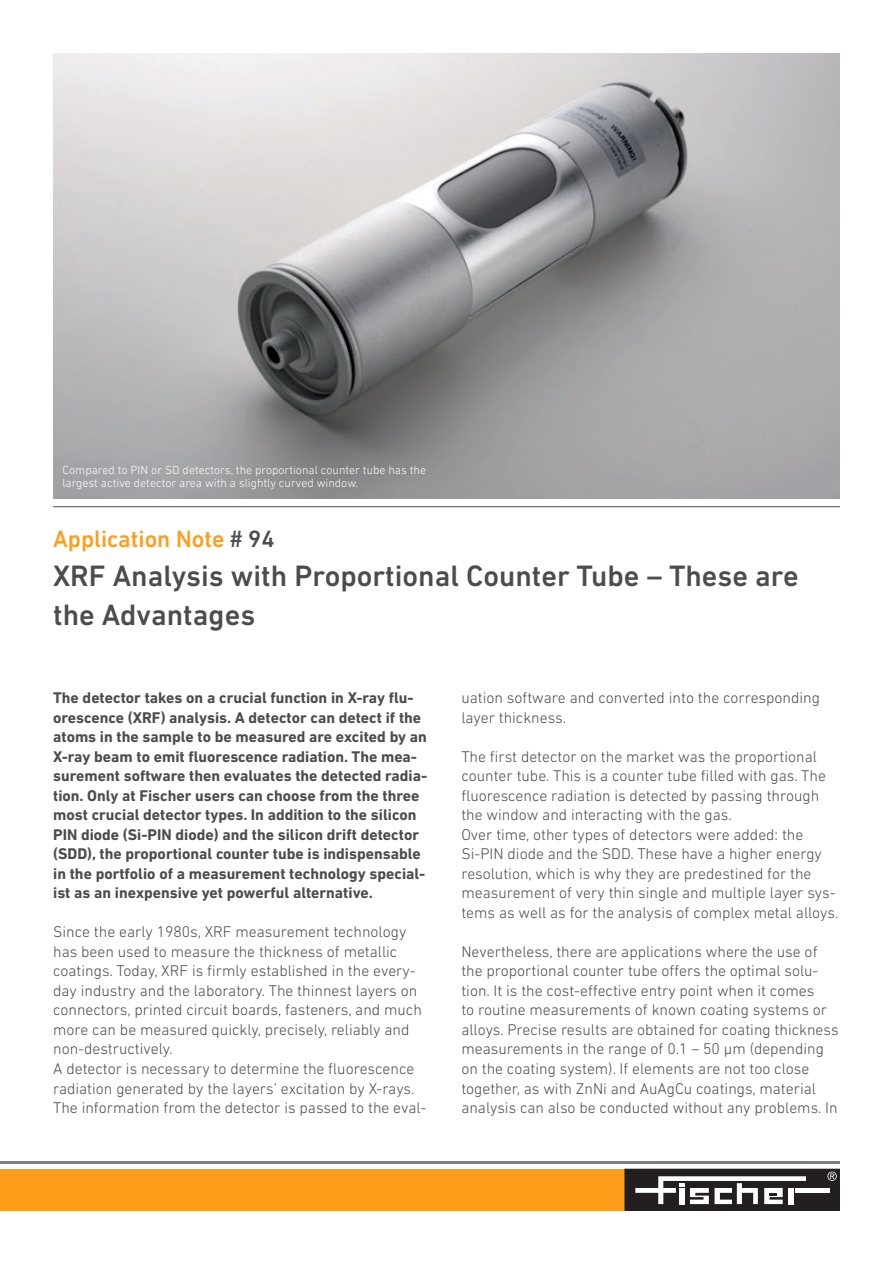
<style>
.page{position:relative;width:893px;height:1263px;background:#fff}
.page>*{position:absolute;margin:0;border:0;box-sizing:border-box;transform-origin:0 0}
.HL-Ebene_2_Grau{font:500 30px/39px "DIN Next LT Pro";color:#4b4c4d}
.HL-Ebene_2_Grau-2{font:500 24px "DIN Next LT Pro";color:#ff9d1b}
.Bulletaufzählung{font:300 15.75px/19.5px "DIN Next LT Pro";color:#4b4c4d}
.Bulletaufzählung-2{font:700 15.75px/19.5px "DIN Next LT Pro";color:#4b4c4d}
.t1{font:300 12px/13.5px "DIN Next LT Pro";color:#fff}
.s1{color:#4b4c4d}
</style>
<div class="page">
<div style="left:0;top:1169px;width:624px;height:41px;background:#ff9d1b"></div>
<hr style="left:0;top:1161px;width:840px;height:3px;background:#7c7e81">
<svg style="left:624px;top:1169px;width:216px;height:41px"></svg>
<hr style="left:53px;top:506px;width:787px;height:1px;background:#4b4c4d">
<img style="left:53px;top:53px;width:787px;height:445px">
<p class="t1" style="left:62px;top:463px;width:365px">Compared to PIN or SD detectors, the proportional counter tube has the largest active detector area with a slightly curved window.</p>
<p class="HL-Ebene_2_Grau-2" style="left:53px;top:525px;width:223px">Application Note <span class="s1"># 94</span></p>
<p class="HL-Ebene_2_Grau" style="left:53px;top:556px;width:747px">XRF Analysis with Proportional Counter Tube – These are the Advantages</p>
<p class="Bulletaufzählung-2" style="left:53px;top:688px;width:376px">The detector takes on a crucial function in X-ray flu&shy;orescence (XRF) analysis. A detector can detect if the atoms in the sample to be measured are excited by an X-ray beam to emit fluorescence radiation. The mea&shy;surement software then evaluates the detected radia&shy;tion. Only at Fischer users can choose from the three most crucial detector types. In addition to the silicon PIN diode (Si-PIN diode) and the silicon drift detector (SDD), the proportional counter tube is indispensable in the portfolio of a measurement technology special&shy;ist as an inexpensive yet powerful alternative.</p>
<p class="Bulletaufzählung" style="left:53px;top:922px;width:370px">Since the early 1980s, XRF measurement technology has been used to measure the thickness of metallic coatings. Today, XRF is firmly established in the every&shy;day industry and the laboratory. The thinnest layers on connectors, printed circuit boards, fasteners, and much more can be measured quickly, precisely, reliably and non-destructively.</p>
<p class="Bulletaufzählung" style="left:53px;top:1059px;width:375px">A detector is necessary to determine the fluorescence radiation generated by the layers’ excitation by X-rays.<br>The information from the detector is passed to the eval-</p>
<p class="Bulletaufzählung" style="left:461px;top:688px;width:360px">uation software and converted into the corresponding layer thickness.</p>
<p class="Bulletaufzählung" style="left:461px;top:747px;width:366px">The first detector on the market was the proportional counter tube. This is a counter tube filled with gas. The fluorescence radiation is detected by passing through the window and interacting with the gas.</p>
<p class="Bulletaufzählung" style="left:461px;top:825px;width:379px">Over time, other types of detectors were added: the Si-PIN diode and the SDD. These have a higher energy resolution, which is why they are predestined for the measurement of very thin single and multiple layer sys&shy;tems as well as for the analysis of complex metal alloys.</p>
<p class="Bulletaufzählung" style="left:461px;top:942px;width:379px">Nevertheless, there are applications where the use of the proportional counter tube offers the optimal solu&shy;tion. It is the cost-effective entry point when it comes<br>to routine measurements of known coating systems or alloys. Precise results are obtained for coating thickness measurements in the range of 0.1 – 50 µm (depending on the coating system). If elements are not too close together, as with ZnNi and AuAgCu coatings, material analysis can also be conducted without any problems. In</p>
</div>
